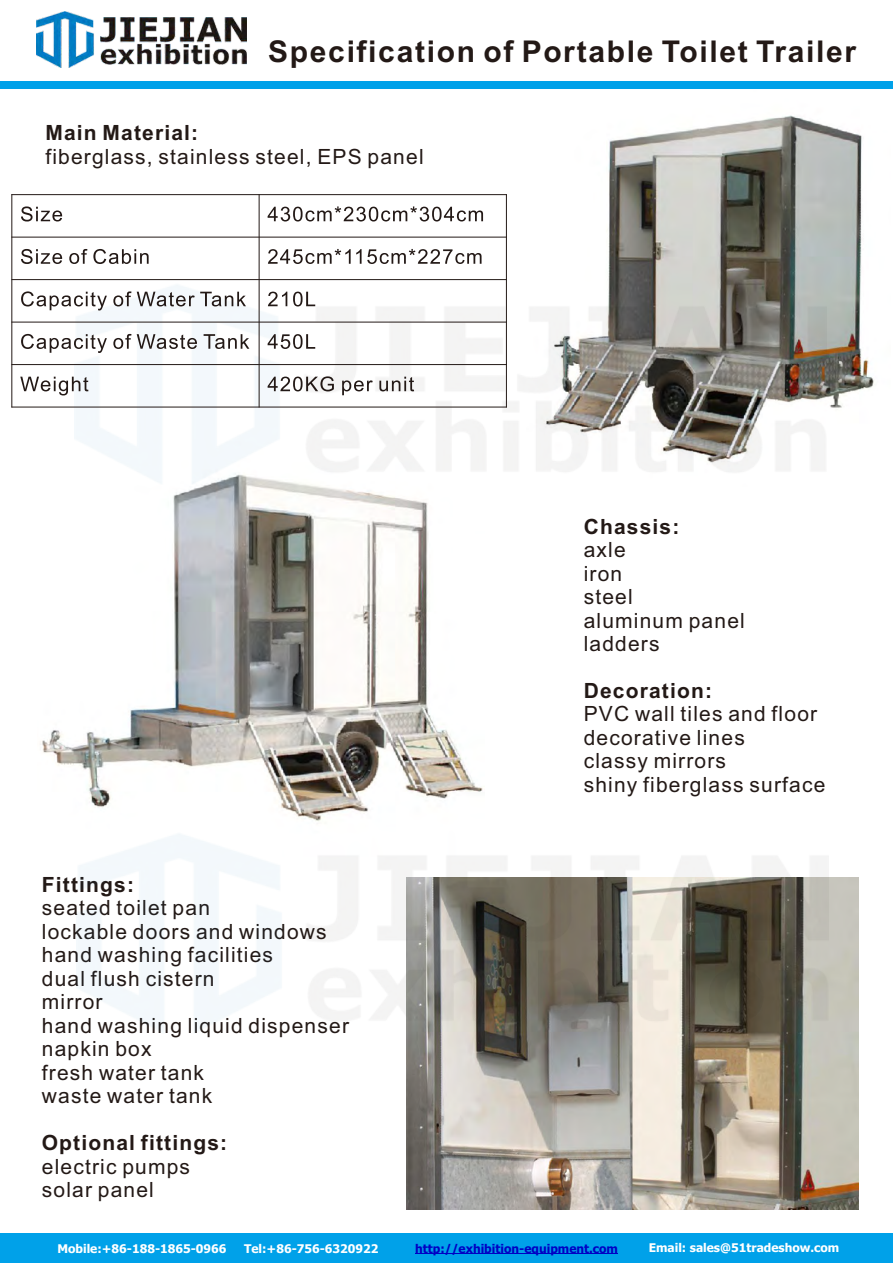
<style>
.page{position:relative;width:893px;height:1263px;background:#fff}
.page>*{position:absolute;margin:0;border:0;box-sizing:border-box;transform-origin:0 0}
.t1{font:700 30px "Arial";letter-spacing:.055em;color:#231916}
.t2{font:21px/23.4px "Arial";letter-spacing:.055em;color:#231916}
.t3{font:700 21px "Arial";letter-spacing:.055em;color:#231916}
.t4{font:700 12px "Tahoma";color:#fff}
.t5{font:700 12px "Tahoma";color:#0000c4}
</style>
<div class="page">
<div style="left:0;top:1233px;width:893px;height:30px;background:#00a1e9"></div>
<hr style="left:415px;top:1253px;width:203px;height:1px;background:#0000c4">
<img style="left:37px;top:11px;width:210px;height:57px">
<img style="left:608px;top:115px;width:266px;height:293px">
<img style="left:40px;top:485px;width:443px;height:336px">
<img style="left:74px;top:284px;width:752px;height:201px">
<div style="left:0;top:81px;width:893px;height:8px;background:#00a1e9"></div>
<img style="left:406px;top:877px;width:452px;height:332px">
<svg style="left:21px;top:206px;width:41px;height:15px"></svg>
<svg style="left:268px;top:206px;width:215px;height:15px"></svg>
<svg style="left:21px;top:249px;width:128px;height:15px"></svg>
<svg style="left:268px;top:249px;width:214px;height:15px"></svg>
<svg style="left:21px;top:291px;width:225px;height:19px"></svg>
<svg style="left:268px;top:292px;width:47px;height:14px"></svg>
<svg style="left:21px;top:334px;width:86px;height:19px"></svg>
<svg style="left:113px;top:334px;width:84px;height:15px"></svg>
<svg style="left:204px;top:334px;width:45px;height:15px"></svg>
<svg style="left:268px;top:334px;width:47px;height:15px"></svg>
<svg style="left:20px;top:377px;width:68px;height:18px"></svg>
<svg style="left:268px;top:376px;width:146px;height:19px"></svg>
<hr style="left:11px;top:194px;width:1px;height:213px;background:#231916">
<hr style="left:259px;top:194px;width:1px;height:213px;background:#231916">
<hr style="left:506px;top:194px;width:1px;height:213px;background:#231916">
<hr style="left:11px;top:407px;width:496px;height:1px;background:#231916">
<hr style="left:11px;top:364px;width:496px;height:1px;background:#231916">
<hr style="left:11px;top:322px;width:496px;height:1px;background:#231916">
<hr style="left:11px;top:279px;width:496px;height:1px;background:#231916">
<hr style="left:11px;top:237px;width:496px;height:1px;background:#231916">
<hr style="left:11px;top:194px;width:496px;height:1px;background:#231916">
<img style="left:76px;top:834px;width:752px;height:201px">
<h1 class="t1" style="left:268px;top:40px;width:589px">Specification of Portable Toilet Trailer</h1>
<p class="t3" style="left:45px;top:125px;width:154px">Main Material:</p>
<p class="t2" style="left:45px;top:146px;width:380px">fiberglass, stainless steel, EPS panel</p>
<p class="t3" style="left:42px;top:877px;width:94px">Fittings:</p>
<p class="t2" style="left:42px;top:898px;width:309px">seated toilet pan<br>lockable doors and windows hand washing facilities<br>dual flush cistern<br>mirror<br>hand washing liquid dispenser napkin box<br>fresh water tank<br>waste water tank</p>
<p class="t3" style="left:42px;top:1135px;width:187px">Optional fittings:</p>
<p class="t2" style="left:42px;top:1156px;width:150px">electric pumps solar panel</p>
<p class="t3" style="left:584px;top:518px;width:97px">Chassis:</p>
<p class="t2" style="left:584px;top:540px;width:163px">axle<br>iron<br>steel<br>aluminum panel ladders</p>
<p class="t3" style="left:584px;top:683px;width:130px">Decoration:</p>
<p class="t2" style="left:584px;top:704px;width:243px">PVC wall tiles and floor decorative lines<br>classy mirrors<br>shiny fiberglass surface</p>
<p class="t4" style="left:57px;top:1243px;width:171px">Mobile:+86-188-1865-0966</p>
<p class="t4" style="left:244px;top:1243px;width:136px">Tel:+86-756-6320922</p>
<p class="t5" style="left:415px;top:1244px;width:204px">http://exhibition-equipment.com</p>
<p class="t4" style="left:649px;top:1243px;width:192px">Email: sales@51tradeshow.com</p>
</div>
